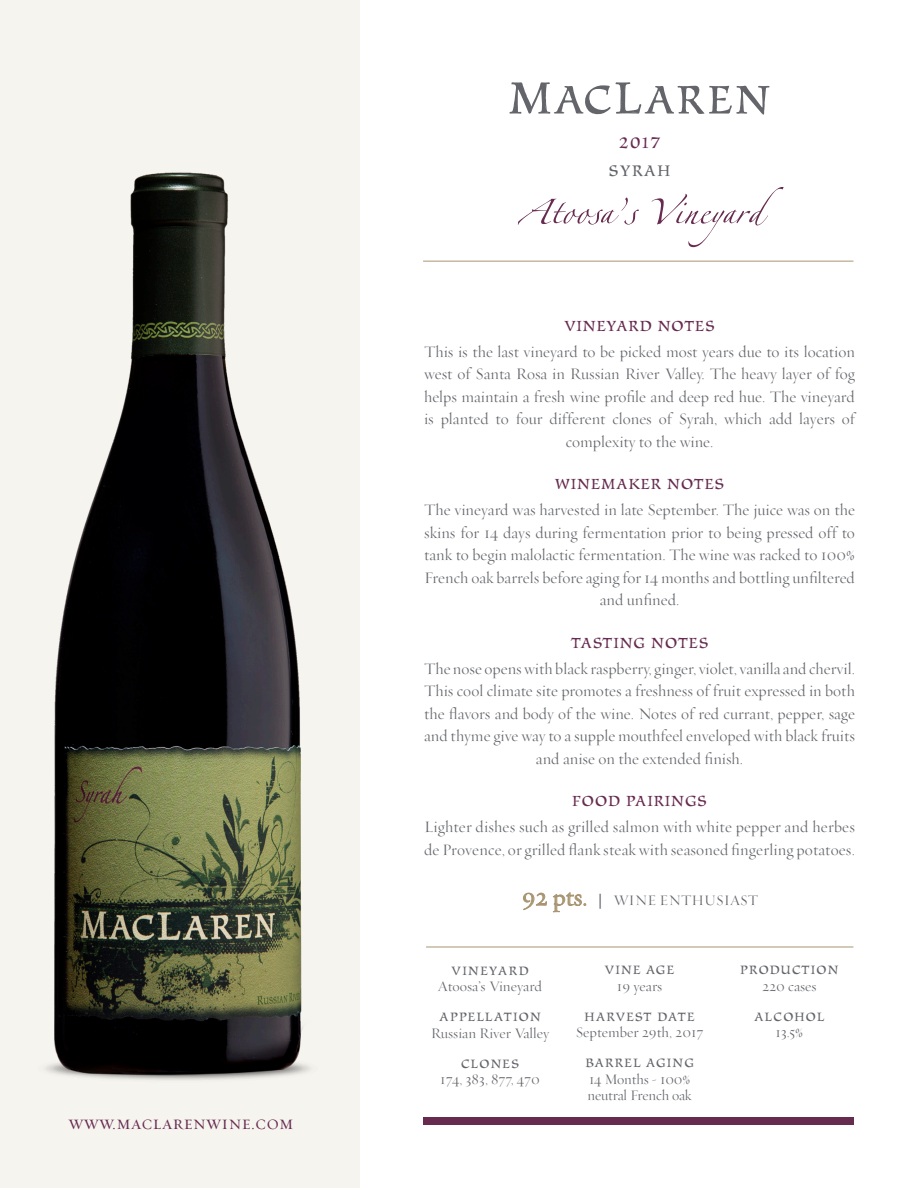
<style>
.page{position:relative;width:918px;height:1188px;background:#fff}
.page>*{position:absolute;margin:0;border:0;box-sizing:border-box;transform-origin:0 0}
.t1{font:55.5px "Linotype Zapfino One";color:#672b50}
.t2{font:19.5px "Requiem Display HTF Small Caps";letter-spacing:.02em;color:#672b50}
.t3{font:18px "Amigo";letter-spacing:.08em;color:#63656a}
.t4{font:18px "Amigo";color:#672b50}
.t5{font:17.25px "Amigo";letter-spacing:.05em;color:#672b50}
.t6{font:16.5px/22.5px "Requiem Fine HTF Roman";color:#63656a;text-align:center}
.t7{font:15px/16.5px "Requiem Fine HTF Roman";color:#63656a}
.t8{font:14.25px "Amigo";letter-spacing:.08em;color:#63656a}
.t9{font:14.25px "Amigo";letter-spacing:.1em;color:#63656a}
.s1{font-family:"Requiem Display HTF Roman";font-size:25.5px;color:#a99571}
.s2{font-family:"Amigo"}
</style>
<div class="page">
<div style="left:0;top:0;width:360px;height:1188px;background:#f6f4ef"></div>
<img style="left:46px;top:172px;width:264px;height:908px">
<svg style="left:509px;top:82px;width:261px;height:33px"></svg>
<hr style="left:423px;top:261px;width:430px;height:1px;background:#a99571">
<div style="left:423px;top:1118px;width:430px;height:7px;background:#672b50"></div>
<hr style="left:426px;top:947px;width:427px;height:1px;background:#a99571">
<p class="t2" style="left:69px;top:1111px;width:226px">www.maclarenwine.com</p>
<p class="t4" style="left:619px;top:133px;width:43px">2017</p>
<p class="t3" style="left:609px;top:162px;width:63px">SYRAH</p>
<p class="t1" style="left:517px;top:171px;width:247px">Atoosa’s Vineyard</p>
<p class="t5" style="left:564px;top:317px;width:152px">VINEYARD NOTES</p>
<p class="t6" style="left:424px;top:341px;width:432px">This is the last vineyard to be picked most years due to its location west of Santa Rosa in Russian River Valley. The heavy layer of fog helps maintain a fresh wine profile and deep red hue. The vineyard is planted to four different clones of Syrah, which add layers of complexity to the wine.</p>
<p class="t5" style="left:555px;top:475px;width:171px">WINEMAKER NOTES</p>
<p class="t6" style="left:424px;top:499px;width:432px">The vineyard was harvested in late September. The juice was on the skins for 14 days during fermentation prior to being pressed off to tank to begin malolactic fermentation. The wine was racked to 100% French oak barrels before aging for 14 months and bottling unfiltered and unfined.</p>
<p class="t5" style="left:571px;top:634px;width:139px">TASTING NOTES</p>
<p class="t6" style="left:424px;top:658px;width:432px">The nose opens with black raspberry, ginger, violet, vanilla and chervil.<br>This cool climate site promotes a freshness of fruit expressed in both the flavors and body of the wine. Notes of red currant, pepper, sage and thyme give way to a supple mouthfeel enveloped with black fruits and anise on the extended finish.</p>
<p class="t5" style="left:572px;top:792px;width:136px">FOOD PAIRINGS</p>
<p class="t6" style="left:424px;top:816px;width:432px;text-align:left">Lighter dishes such as grilled salmon with white pepper and herbes de Provence, or grilled flank steak with seasoned fingerling potatoes.</p>
<p class="t7" style="left:522px;top:893px;width:238px"><span class="s1">92 pts.</span> <span class="s2">|</span> WINE ENTHUSIAST</p>
<p class="t9" style="left:452px;top:963px;width:79px">VINEYARD</p>
<p class="t7" style="left:438px;top:979px;width:106px">Atoosa’s Vineyard</p>
<p class="t8" style="left:439px;top:1010px;width:103px">APPELLATION</p>
<p class="t7" style="left:431px;top:1025px;width:120px">Russian River Valley</p>
<p class="t8" style="left:461px;top:1056px;width:59px">CLONES</p>
<p class="t7" style="left:440px;top:1072px;width:101px">174, 383, 877, 470</p>
<p class="t8" style="left:605px;top:963px;width:71px">VINE AGE</p>
<p class="t7" style="left:617px;top:978px;width:47px">19 years</p>
<p class="t8" style="left:585px;top:1009px;width:112px">HARVEST DATE</p>
<p class="t7" style="left:576px;top:1025px;width:129px">September 29th, 2017</p>
<p class="t8" style="left:585px;top:1056px;width:110px">BARREL AGING</p>
<p class="t7" style="left:588px;top:1071px;width:106px">14 Months - 100% neutral French oak</p>
<p class="t8" style="left:740px;top:963px;width:100px">PRODUCTION</p>
<p class="t7" style="left:762px;top:978px;width:56px">220 cases</p>
<p class="t8" style="left:754px;top:1009px;width:72px">ALCOHOL</p>
<p class="t7" style="left:775px;top:1025px;width:29px">13.5%</p>
</div>
